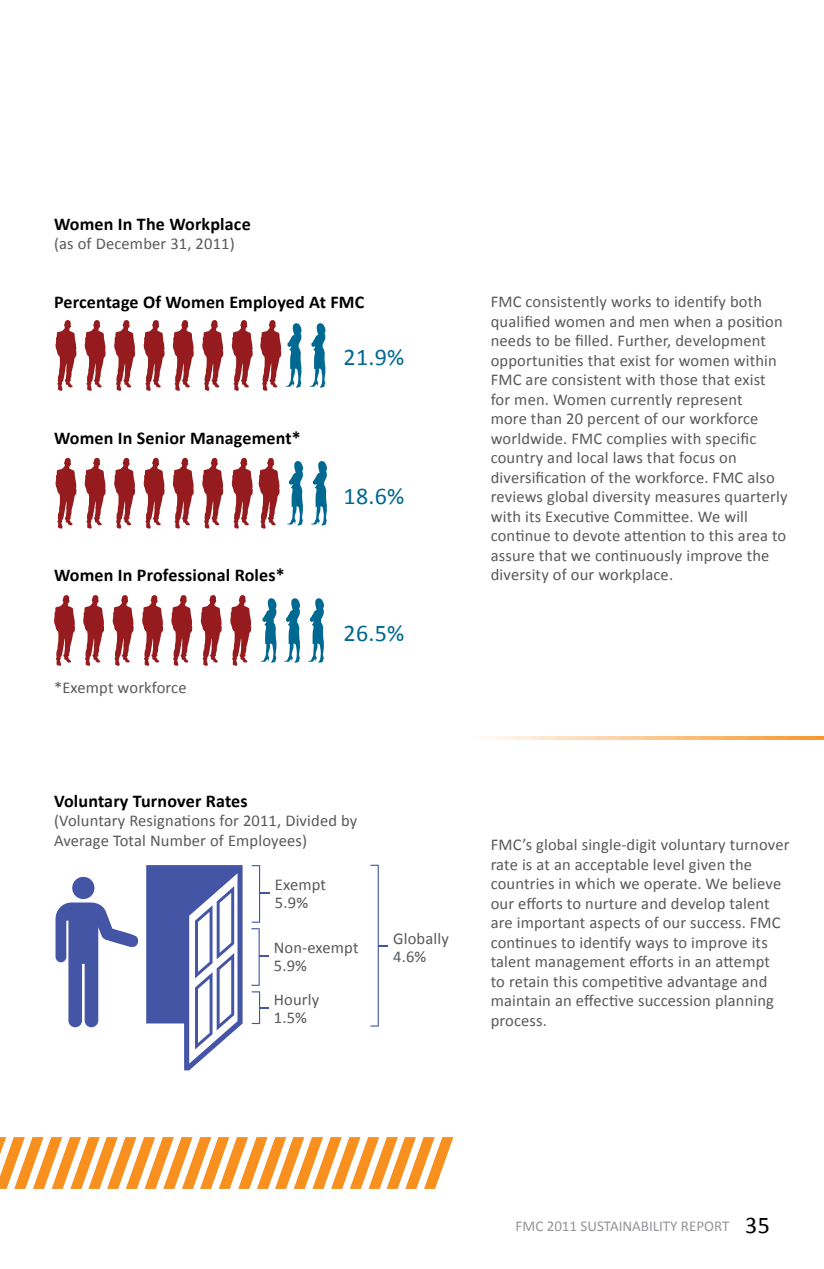
<style>
.page{position:relative;width:824px;height:1269px;background:#fff}
.page>*{position:absolute;margin:0;border:0;box-sizing:border-box;transform-origin:0 0}
.t1{font:24px "Calibri";color:#006991}
.t2{font:24px "Calibri";color:#000}
.t3{font:700 18px "Calibri";letter-spacing:.01em;color:#000}
.t4{font:16.5px/19.5px "Calibri";letter-spacing:.01em;color:#58595b}
.t5{font:15px "Calibri";color:#939598}
</style>
<div class="page">
<svg style="left:0;top:1137px;width:453px;height:52px"></svg>
<svg style="left:55px;top:320px;width:22px;height:71px"></svg>
<svg style="left:85px;top:320px;width:21px;height:71px"></svg>
<svg style="left:114px;top:320px;width:21px;height:71px"></svg>
<svg style="left:144px;top:320px;width:21px;height:71px"></svg>
<svg style="left:173px;top:320px;width:21px;height:71px"></svg>
<svg style="left:202px;top:320px;width:21px;height:71px"></svg>
<svg style="left:232px;top:320px;width:21px;height:71px"></svg>
<svg style="left:309px;top:323px;width:17px;height:65px"></svg>
<svg style="left:55px;top:458px;width:22px;height:71px"></svg>
<svg style="left:85px;top:458px;width:21px;height:71px"></svg>
<svg style="left:114px;top:458px;width:21px;height:71px"></svg>
<svg style="left:144px;top:458px;width:21px;height:71px"></svg>
<svg style="left:173px;top:458px;width:21px;height:71px"></svg>
<svg style="left:202px;top:458px;width:21px;height:71px"></svg>
<svg style="left:287px;top:461px;width:16px;height:65px"></svg>
<svg style="left:311px;top:461px;width:16px;height:65px"></svg>
<svg style="left:232px;top:458px;width:48px;height:71px"></svg>
<svg style="left:54px;top:595px;width:21px;height:71px"></svg>
<svg style="left:83px;top:595px;width:21px;height:71px"></svg>
<svg style="left:113px;top:595px;width:21px;height:71px"></svg>
<svg style="left:142px;top:595px;width:21px;height:71px"></svg>
<svg style="left:171px;top:595px;width:21px;height:71px"></svg>
<svg style="left:201px;top:595px;width:21px;height:71px"></svg>
<svg style="left:230px;top:595px;width:21px;height:71px"></svg>
<svg style="left:260px;top:598px;width:17px;height:65px"></svg>
<svg style="left:284px;top:598px;width:16px;height:65px"></svg>
<svg style="left:308px;top:598px;width:16px;height:65px"></svg>
<svg style="left:260px;top:320px;width:42px;height:71px"></svg>
<div style="left:72px;top:877px;width:22px;height:22px;background:#4555a5;border-radius:50%"></div>
<svg style="left:56px;top:902px;width:82px;height:125px"></svg>
<svg style="left:146px;top:865px;width:96px;height:205px"></svg>
<svg style="left:251px;top:865px;width:18px;height:159px"></svg>
<svg style="left:370px;top:865px;width:18px;height:162px"></svg>
<svg style="left:486px;top:737px;width:338px;height:3px"></svg>
<p class="t3" style="left:54px;top:212px;width:198px">Women In The Workplace</p>
<p class="t4" style="left:54px;top:234px;width:182px">(as of December 31, 2011)</p>
<p class="t3" style="left:54px;top:290px;width:312px">Percentage Of Women Employed At FMC</p>
<p class="t3" style="left:54px;top:427px;width:248px">Women In Senior Management*</p>
<p class="t3" style="left:54px;top:564px;width:232px">Women In Professional Roles*</p>
<p class="t4" style="left:54px;top:677px;width:134px">*Exempt workforce</p>
<h1 class="t1" style="left:343px;top:342px;width:62px">21.9%</h1>
<h1 class="t1" style="left:343px;top:481px;width:62px">18.6%</h1>
<h1 class="t1" style="left:343px;top:619px;width:62px">26.5%</h1>
<p class="t3" style="left:54px;top:790px;width:195px">Voluntary Turnover Rates</p>
<p class="t4" style="left:54px;top:811px;width:305px">(Voluntary Resignations for 2011, Divided by<br>Average Total Number of Employees)</p>
<p class="t4" style="left:275px;top:875px;width:53px;line-height:18px">Exempt<br>5.9%</p>
<p class="t4" style="left:274px;top:938px;width:86px;line-height:18px">Non-exempt<br>5.9%</p>
<p class="t4" style="left:274px;top:990px;width:47px;line-height:18px">Hourly<br>1.5%</p>
<p class="t4" style="left:393px;top:929px;width:57px;line-height:18px">Globally<br>4.6%</p>
<p class="t4" style="left:490px;top:292px;width:298px">FMC consistently works to identify both qualified women and men when a position needs to be filled. Further, development opportunities that exist for women within FMC are consistent with those that exist for men. Women currently represent<br>more than 20 percent of our workforce worldwide. FMC complies with specific country and local laws that focus on diversification of the workforce. FMC also reviews global diversity measures quarterly with its Executive Committee. We will continue to devote attention to this area to assure that we continuously improve the diversity of our workplace.</p>
<p class="t4" style="left:490px;top:835px;width:300px">FMC’s global single-digit voluntary turnover rate is at an acceptable level given the countries in which we operate. We believe our efforts to nurture and develop talent are important aspects of our success. FMC continues to identify ways to improve its talent management efforts in an attempt<br>to retain this competitive advantage and maintain an effective succession planning process.</p>
<p class="t5" style="left:515px;top:1216px;width:215px">FMC 2011 SUSTAINABILITY REPORT</p>
<h1 class="t2" style="left:745px;top:1210px;width:26px">35</h1>
</div>
